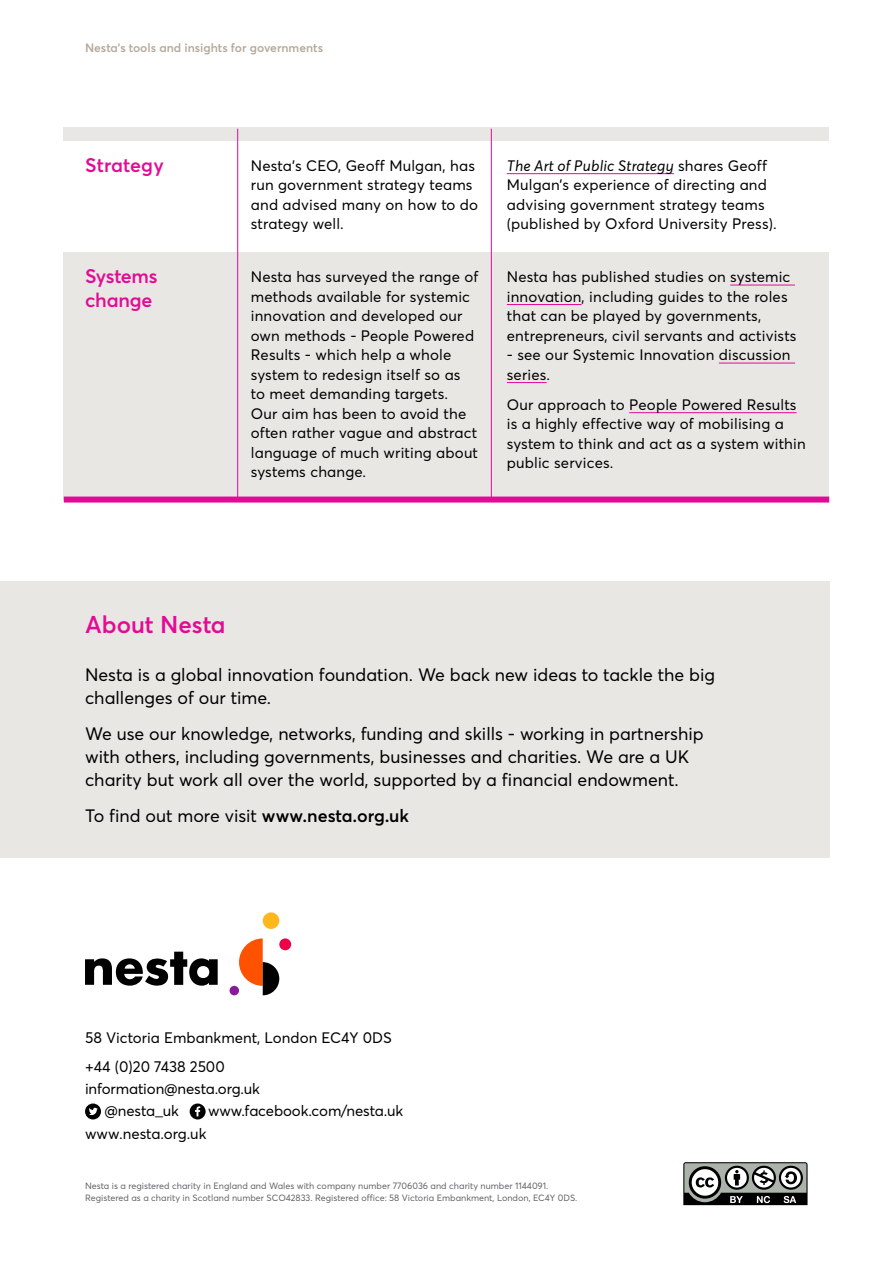
<style>
.page{position:relative;width:893px;height:1263px;background:#fff}
.page>*{position:absolute;margin:0;border:0;box-sizing:border-box;transform-origin:0 0}
.t1{font:600 24px "Averta";color:#e30b95}
.t2{font:600 19.5px/24px "Averta";letter-spacing:-.01em;color:#e30b95}
.t3{font:600 19.5px "Averta";letter-spacing:.01em;color:#e30b95}
.t4{font:17.7px/23.1px "Averta";color:#000}
.t5{font:15.6px "Averta";color:#000;scale:.96 1}
.t6{font:15px/19.5px "Averta";letter-spacing:.01em;color:#000}
.t7{font:15px/22.2px "Averta";letter-spacing:-.01em;color:#000}
.t8{font:600 12px "Averta";color:#b4a899}
.t9{font:9px/12px "Averta";color:#636466}
.s1{font-style:italic}
.s2{font-weight:600}
.s3{font-size:15.6px}
.s4{font-size:9.3px}
</style>
<div class="page">
<div style="left:64px;top:252px;width:765px;height:247px;background:#e8e7e4"></div>
<hr style="left:507px;top:173px;width:167px;height:1px;background:#e30b95">
<hr style="left:730px;top:285px;width:65px;height:1px;background:#e30b95">
<hr style="left:507px;top:304px;width:75px;height:1px;background:#e30b95">
<hr style="left:719px;top:363px;width:76px;height:1px;background:#e30b95">
<hr style="left:507px;top:382px;width:39px;height:1px;background:#e30b95">
<hr style="left:629px;top:412px;width:167px;height:1px;background:#e30b95">
<div style="left:64px;top:128px;width:765px;height:13px;background:#e8e7e4"></div>
<hr style="left:237px;top:129px;width:1px;height:371px;background:#e30b95">
<hr style="left:491px;top:129px;width:1px;height:371px;background:#e30b95">
<div style="left:64px;top:497px;width:765px;height:6px;background:#e30b95"></div>
<div style="left:0;top:581px;width:829px;height:276px;background:#e8e7e4"></div>
<svg style="left:683px;top:1162px;width:124px;height:43px"></svg>
<svg style="left:85px;top:1103px;width:16px;height:16px"></svg>
<svg style="left:89px;top:1108px;width:9px;height:7px"></svg>
<svg style="left:190px;top:1103px;width:16px;height:16px"></svg>
<svg style="left:195px;top:1106px;width:5px;height:10px"></svg>
<svg style="left:85px;top:952px;width:133px;height:34px"></svg>
<div style="left:230px;top:986px;width:9px;height:9px;background:#881b9c;border-radius:50%"></div>
<div style="left:279px;top:938px;width:12px;height:12px;background:#e90445;border-radius:50%"></div>
<div style="left:263px;top:912px;width:16px;height:17px;background:#ffb71e;border-radius:50%"></div>
<svg style="left:239px;top:938px;width:40px;height:57px"></svg>
<p class="t8" style="left:85px;top:40px;width:240px">Nesta’s tools and insights for governments</p>
<h2 class="t3" style="left:85px;top:153px;width:80px">Strategy</h2>
<h2 class="t2" style="left:85px;top:264px;width:74px">Systems change</h2>
<p class="t6" style="left:251px;top:156px;width:229px">Nesta’s CEO, Geoff Mulgan, has run government strategy teams and advised many on how to do strategy well.</p>
<p class="t6" style="left:251px;top:267px;width:229px">Nesta has surveyed the range of methods available for systemic innovation and developed our own methods - People Powered<br>Results - which help a whole system to redesign itself so as to meet demanding targets.<br>Our aim has been to avoid the often rather vague and abstract language of much writing about systems change.</p>
<p class="t6" style="left:507px;top:156px;width:271px"><span class="s1">The Art of Public Strategy</span> shares Geoff Mulgan’s experience of directing and advising government strategy teams (published by Oxford University Press).</p>
<p class="t6" style="left:507px;top:267px;width:291px">Nesta has published studies on systemic innovation, including guides to the roles that can be played by governments, entrepreneurs, civil servants and activists</p>
<p class="t6" style="left:507px;top:345px;width:285px">- see our Systemic Innovation discussion series.</p>
<p class="t6" style="left:507px;top:394px;width:300px">Our approach to People Powered Results is a highly effective way of mobilising a system to think and act as a system within public services.</p>
<h1 class="t1" style="left:85px;top:609px;width:142px">About Nesta</h1>
<p class="t4" style="left:85px;top:663px;width:632px">Nesta is a global innovation foundation. We back new ideas to tackle the big challenges of our time.</p>
<p class="t4" style="left:85px;top:722px;width:620px">We use our knowledge, networks, funding and skills - working in partnership with others, including governments, businesses and charities. We are a UK charity but work all over the world, supported by a financial endowment.</p>
<p class="t4" style="left:85px;top:804px;width:325px">To find out more visit <span class="s2">www.nesta.org.uk</span></p>
<p class="t6" style="left:85px;top:1028px;width:308px"><span class="s3">58</span> Victoria Embankment, London EC<span class="s3">4</span>Y <span class="s3">0</span>DS</p>
<p class="t5" style="left:85px;top:1056px;width:147px">+44 (0)20 7438 2500</p>
<p class="t7" style="left:105px;top:1077px;width:157px;text-indent:-20px">information@nesta.org.uk @nesta_uk</p>
<p class="t7" style="left:208px;top:1100px;width:197px">www.facebook.com/nesta.uk</p>
<p class="t6" style="left:85px;top:1123px;width:123px">www.nesta.org.uk</p>
<p class="t9" style="left:85px;top:1180px;width:494px">Nesta is a registered charity in England and Wales with company number <span class="s4">7706036</span> and charity number <span class="s4">1144091</span>.<br>Registered as a charity in Scotland number SCO<span class="s4">42833</span>. Registered office: <span class="s4">58</span> Victoria Embankment, London, EC<span class="s4">4</span>Y <span class="s4">0</span>DS.</p>
</div>
